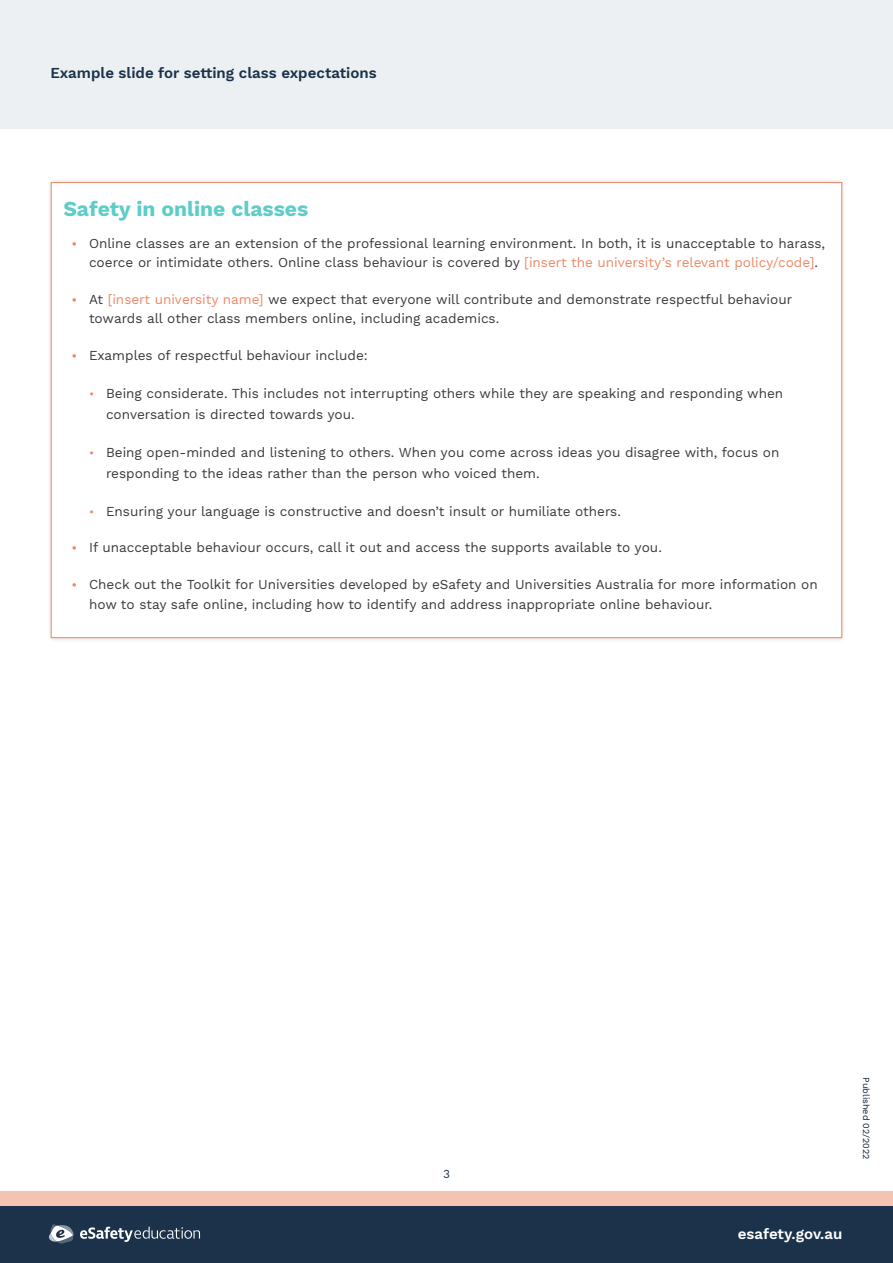
<style>
.page{position:relative;width:893px;height:1263px;background:#fff}
.page>*{position:absolute;margin:0;border:0;box-sizing:border-box;transform-origin:0 0}
.t1{font:700 21px "Work Sans";color:#5ecdc9}
.t2{font:600 15px "Work Sans";color:#1b324a}
.t3{font:600 15px "Work Sans";color:#fff}
.t4{font:13.5px/19.5px "Work Sans";color:#3a383d}
.t5{font:12px "Work Sans";color:#1b324a}
.t6{font:9px "Work Sans";color:#0c1f34}
.s1{font-weight:600;font-size:12px;color:#ec8865}
.s2{color:#ec8865}
.s3{font-size:12px;color:#ec8865}
</style>
<div class="page">
<div style="left:0;top:1191px;width:893px;height:20px;background:#f5c3b1"></div>
<div style="left:0;top:1206px;width:893px;height:57px;background:#1b324a"></div>
<svg style="left:80px;top:1226px;width:120px;height:16px"></svg>
<svg style="left:49px;top:1224px;width:25px;height:19px"></svg>
<div style="left:0;top:0;width:893px;height:129px;background:#edf0f2"></div>
<div style="left:47px;top:178px;width:799px;height:464px;background:#000;opacity:.15"></div>
<div style="left:51px;top:182px;width:791px;height:456px;background:#fff;border:1px solid #ec8865"></div>
<p class="t2" style="left:50px;top:65px;width:328px">Example slide for setting class expectations</p>
<h1 class="t1" style="left:63px;top:196px;width:246px">Safety in online classes</h1>
<p class="t4" style="left:89px;top:234px;width:738px;text-indent:-17px"><span class="s1">•</span> Online classes are an extension of the professional learning environment. In both, it is unacceptable to harass, coerce or intimidate others. Online class behaviour is covered by <span class="s2">[insert the university’s relevant policy/code]</span>.</p>
<p class="t4" style="left:89px;top:290px;width:705px;text-indent:-17px"><span class="s1">•</span> At <span class="s2">[insert university name]</span> we expect that everyone will contribute and demonstrate respectful behaviour towards all other class members online, including academics.</p>
<p class="t4" style="left:72px;top:346px;width:297px"><span class="s1">•</span> Examples of respectful behaviour include:</p>
<p class="t4" style="left:106px;top:383px;width:679px;line-height:21px;text-indent:-17px"><span class="s3">•</span> Being considerate. This includes not interrupting others while they are speaking and responding when conversation is directed towards you.</p>
<p class="t4" style="left:106px;top:442px;width:675px;line-height:21px;text-indent:-17px"><span class="s3">•</span> Being open-minded and listening to others. When you come across ideas you disagree with, focus on responding to the ideas rather than the person who voiced them.</p>
<p class="t4" style="left:89px;top:502px;width:533px"><span class="s3">•</span> Ensuring your language is constructive and doesn’t insult or humiliate others.</p>
<p class="t4" style="left:72px;top:539px;width:591px"><span class="s1">•</span> If unacceptable behaviour occurs, call it out and access the supports available to you.</p>
<p class="t4" style="left:89px;top:575px;width:730px;text-indent:-17px"><span class="s1">•</span> Check out the Toolkit for Universities developed by eSafety and Universities Australia for more information on how to stay safe online, including how to identify and address inappropriate online behaviour.</p>
<p class="t5" style="left:443px;top:1167px;width:8px">3</p>
<p class="t6" style="left:871px;top:1077px;width:84px;rotate:90deg">Published 02/2022</p>
<p class="t3" style="left:738px;top:1225px;width:106px">esafety.gov.au</p>
</div>
